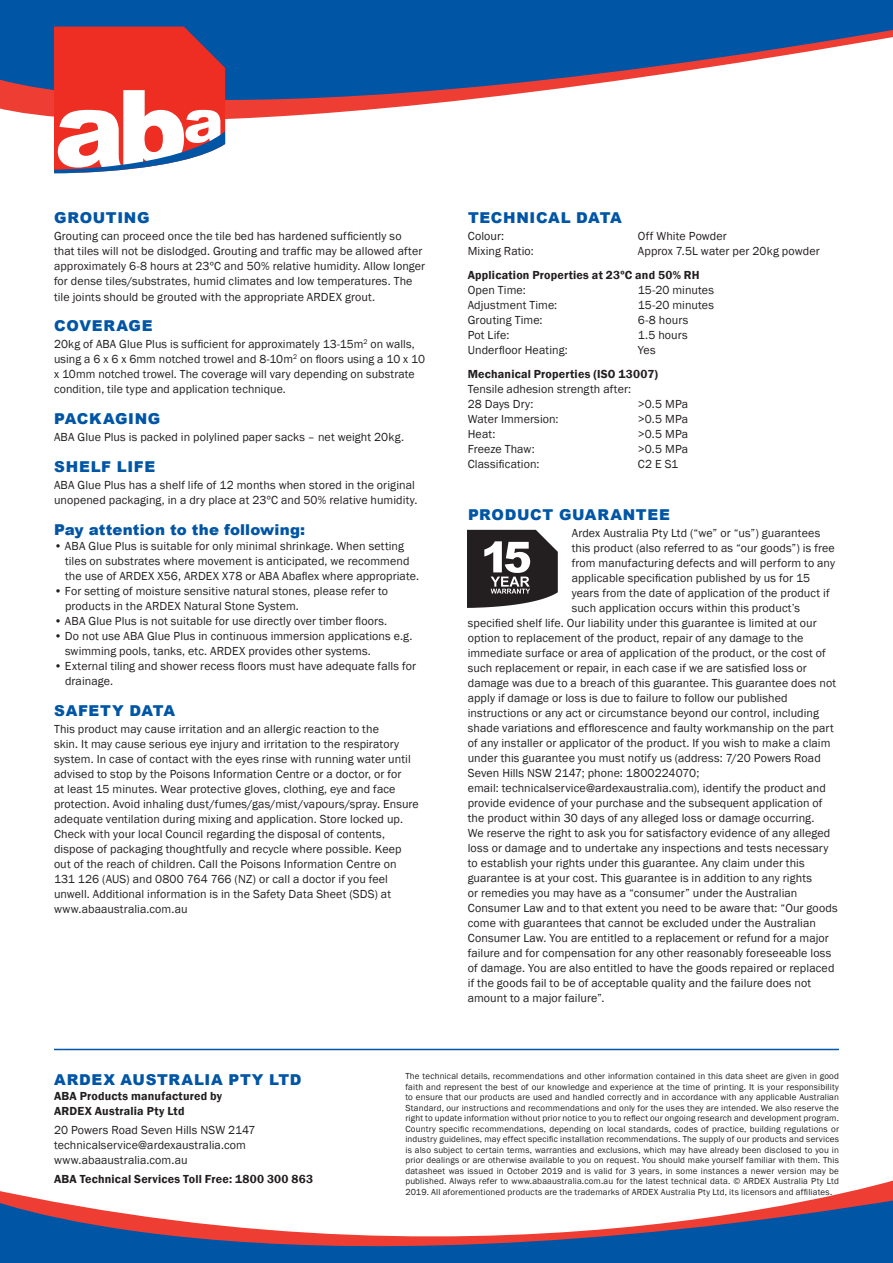
<style>
.page{position:relative;width:893px;height:1263px;background:#fff}
.page>*{position:absolute;margin:0;border:0;box-sizing:border-box;transform-origin:0 0}
.Subheader{font:900 15px "Arial";letter-spacing:.04em;color:#0155a5}
.Subheader-2{font:900 15px "Arial";letter-spacing:.01em;color:#0155a5}
.BODY{font:12px/15px "Franklin Gothic";letter-spacing:.01em;color:#231f20}
.Tech_Data{font:12px/15px "Franklin Gothic";letter-spacing:.01em;color:#231f20}
.BODY-2{font:600 12px/15px "Franklin Gothic";letter-spacing:.015em;color:#231f20}
.BODY-3{font:9px/10.5px "Franklin Gothic";letter-spacing:.02em;color:#231f20;text-align:justify}
.s1{font-weight:400}
</style>
<div class="page">
<svg style="left:468px;top:529px;width:90px;height:79px"></svg>
<svg style="left:0;top:1180px;width:893px;height:16px"></svg>
<svg style="left:0;top:0;width:893px;height:144px;fill:#0155a5"></svg>
<svg style="left:54px;top:27px;width:171px;height:146px"></svg>
<hr style="left:54px;top:1049px;width:785px;height:1px;background:#0155a5">
<svg style="left:0;top:1196px;width:893px;height:67px"></svg>
<p class="Subheader" style="left:54px;top:207px;width:97px">GROUTING</p>
<p class="BODY" style="left:54px;top:229px;width:373px">Grouting can proceed once the tile bed has hardened sufficiently so that tiles will not be dislodged. Grouting and traffic may be allowed after approximately 6-8 hours at 23ºC and 50% relative humidity. Allow longer for dense tiles/substrates, humid climates and low temperatures. The tile joints should be grouted with the appropriate ARDEX grout.</p>
<p class="Subheader" style="left:54px;top:315px;width:100px">COVERAGE</p>
<p class="BODY" style="left:54px;top:337px;width:373px">20kg of ABA Glue Plus is sufficient for approximately 13-15m<sup>2</sup> on walls, using a 6 x 6 x 6mm notched trowel and 8-10m<sup>2</sup> on floors using a 10 x 10 x 10mm notched trowel. The coverage will vary depending on substrate condition, tile type and application technique.</p>
<p class="Subheader" style="left:54px;top:408px;width:108px">PACKAGING</p>
<p class="BODY" style="left:54px;top:430px;width:352px">ABA Glue Plus is packed in polylined paper sacks – net weight 20kg.</p>
<p class="Subheader" style="left:54px;top:456px;width:102px">SHELF LIFE</p>
<p class="BODY" style="left:54px;top:478px;width:365px">ABA Glue Plus has a shelf life of 12 months when stored in the original unopened packaging, in a dry place at 23ºC and 50% relative humidity.</p>
<p class="Subheader-2" style="left:54px;top:519px;width:253px">Pay attention to the following:</p>
<p class="Tech_Data" style="left:65px;top:539px;width:356px;text-indent:-11px">• ABA Glue Plus is suitable for only minimal shrinkage. When setting tiles on substrates where movement is anticipated, we recommend the use of ARDEX X56, ARDEX X78 or ABA Abaflex where appropriate.</p>
<p class="Tech_Data" style="left:65px;top:584px;width:325px;text-indent:-11px">• For setting of moisture sensitive natural stones, please refer to products in the ARDEX Natural Stone System.</p>
<p class="Tech_Data" style="left:54px;top:614px;width:335px">• ABA Glue Plus is not suitable for use directly over timber floors.</p>
<p class="Tech_Data" style="left:65px;top:629px;width:349px;text-indent:-11px">• Do not use ABA Glue Plus in continuous immersion applications e.g. swimming pools, tanks, etc. ARDEX provides other systems.</p>
<p class="BODY" style="left:65px;top:659px;width:352px;text-indent:-11px">• External tiling and shower recess floors must have adequate falls for drainage.</p>
<p class="Subheader" style="left:54px;top:699px;width:122px">SAFETY DATA</p>
<p class="BODY" style="left:54px;top:722px;width:366px">This product may cause irritation and an allergic reaction to the<br>skin. It may cause serious eye injury and irritation to the respiratory system. In case of contact with the eyes rinse with running water until advised to stop by the Poisons Information Centre or a doctor, or for<br>at least 15 minutes. Wear protective gloves, clothing, eye and face protection. Avoid inhaling dust/fumes/gas/mist/vapours/spray. Ensure adequate ventilation during mixing and application. Store locked up.<br>Check with your local Council regarding the disposal of contents, dispose of packaging thoughtfully and recycle where possible. Keep out of the reach of children. Call the Poisons Information Centre on 131 126 (AUS) and 0800 764 766 (NZ) or call a doctor if you feel unwell. Additional information is in the Safety Data Sheet (SDS) at www.abaaustralia.com.au</p>
<p class="Subheader" style="left:468px;top:207px;width:155px">TECHNICAL DATA</p>
<p class="BODY" style="left:468px;top:229px;width:38px">Colour:</p>
<p class="BODY" style="left:638px;top:229px;width:90px">Off White Powder</p>
<p class="BODY" style="left:468px;top:244px;width:67px">Mixing Ratio:</p>
<p class="BODY" style="left:638px;top:244px;width:183px">Approx 7.5L water per 20kg powder</p>
<p class="BODY-2" style="left:468px;top:268px;width:233px">Application Properties at 23ºC and 50% RH<br><span class="s1">Open Time:</span></p>
<p class="BODY" style="left:638px;top:283px;width:78px">15-20 minutes</p>
<p class="BODY" style="left:468px;top:298px;width:91px">Adjustment Time:</p>
<p class="BODY" style="left:638px;top:298px;width:78px">15-20 minutes</p>
<p class="BODY" style="left:468px;top:313px;width:76px">Grouting Time:</p>
<p class="BODY" style="left:638px;top:313px;width:52px">6-8 hours</p>
<p class="BODY" style="left:468px;top:328px;width:43px">Pot Life:</p>
<p class="BODY" style="left:638px;top:328px;width:51px">1.5 hours</p>
<p class="BODY" style="left:468px;top:343px;width:102px">Underfloor Heating:</p>
<p class="BODY" style="left:638px;top:343px;width:19px">Yes</p>
<p class="BODY-2" style="left:468px;top:366px;width:192px">Mechanical Properties (ISO 13007)</p>
<p class="BODY" style="left:468px;top:381px;width:165px">Tensile adhesion strength after:<br>28 Days Dry:</p>
<p class="BODY" style="left:638px;top:396px;width:52px">&gt;0.5 MPa</p>
<p class="BODY" style="left:468px;top:411px;width:92px">Water Immersion:</p>
<p class="BODY" style="left:638px;top:411px;width:52px">&gt;0.5 MPa</p>
<p class="BODY" style="left:468px;top:426px;width:29px">Heat:</p>
<p class="BODY" style="left:638px;top:426px;width:52px">&gt;0.5 MPa</p>
<p class="BODY" style="left:468px;top:441px;width:68px">Freeze Thaw:</p>
<p class="BODY" style="left:638px;top:441px;width:52px">&gt;0.5 MPa</p>
<p class="BODY" style="left:468px;top:456px;width:73px">Classification:</p>
<p class="BODY" style="left:638px;top:456px;width:42px">C2 E S1</p>
<p class="Subheader" style="left:468px;top:503px;width:203px">PRODUCT GUARANTEE</p>
<p class="BODY" style="left:572px;top:526px;width:250px">Ardex Australia Pty Ltd (“we” or “us”) guarantees</p>
<p class="BODY" style="left:572px;top:541px;width:265px">this product (also referred to as “our goods”) is free</p>
<p class="BODY" style="left:572px;top:556px;width:265px">from manufacturing defects and will perform to any</p>
<p class="BODY" style="left:572px;top:571px;width:240px">applicable specification published by us for 15</p>
<p class="BODY" style="left:572px;top:586px;width:259px">years from the date of application of the product if</p>
<p class="BODY" style="left:572px;top:601px;width:230px">such application occurs within this product’s</p>
<p class="BODY" style="left:468px;top:616px;width:350px">specified shelf life. Our liability under this guarantee is limited at our</p>
<p class="BODY" style="left:468px;top:631px;width:337px">option to replacement of the product, repair of any damage to the</p>
<p class="BODY" style="left:468px;top:646px;width:360px">immediate surface or area of application of the product, or the cost of</p>
<p class="BODY" style="left:468px;top:661px;width:341px">such replacement or repair, in each case if we are satisfied loss or</p>
<p class="BODY" style="left:468px;top:676px;width:370px">damage was due to a breach of this guarantee. This guarantee does not</p>
<p class="BODY" style="left:468px;top:691px;width:321px">apply if damage or loss is due to failure to follow our published</p>
<p class="BODY" style="left:468px;top:706px;width:353px">instructions or any act or circumstance beyond our control, including</p>
<p class="BODY" style="left:468px;top:721px;width:367px">shade variations and efflorescence and faulty workmanship on the part</p>
<p class="BODY" style="left:468px;top:736px;width:364px">of any installer or applicator of the product. If you wish to make a claim</p>
<p class="BODY" style="left:468px;top:751px;width:355px">under this guarantee you must notify us (address: 7/20 Powers Road</p>
<p class="BODY" style="left:468px;top:766px;width:233px">Seven Hills NSW 2147; phone: 1800224070;</p>
<p class="BODY" style="left:468px;top:781px;width:371px">email: technicalservice@ardexaustralia.com), identify the product and provide evidence of your purchase and the subsequent application of the product within 30 days of any alleged loss or damage occurring.<br>We reserve the right to ask you for satisfactory evidence of any alleged loss or damage and to undertake any inspections and tests necessary to establish your rights under this guarantee. Any claim under this guarantee is at your cost. This guarantee is in addition to any rights<br>or remedies you may have as a “consumer” under the Australian Consumer Law and to that extent you need to be aware that: “Our goods come with guarantees that cannot be excluded under the Australian Consumer Law. You are entitled to a replacement or refund for a major failure and for compensation for any other reasonably foreseeable loss of damage. You are also entitled to have the goods repaired or replaced if the goods fail to be of acceptable quality and the failure does not amount to a major failure”.</p>
<p class="Subheader" style="left:54px;top:1068px;width:249px">ARDEX AUSTRALIA PTY LTD</p>
<p class="BODY-2" style="left:54px;top:1088px;width:170px">ABA Products manufactured by<br>ARDEX Australia Pty Ltd</p>
<p class="BODY" style="left:54px;top:1122px;width:203px">20 Powers Road Seven Hills NSW 2147 technicalservice@ardexaustralia.com www.abaaustralia.com.au</p>
<p class="BODY-2" style="left:54px;top:1172px;width:261px">ABA Technical Services Toll Free: 1800 300 863</p>
<p class="BODY-3" style="left:405px;top:1071px;width:435px">The technical details, recommendations and other information contained in this data sheet are given in good faith and represent the best of our knowledge and experience at the time of printing. It is your responsibility to ensure that our products are used and handled correctly and in accordance with any applicable Australian Standard, our instructions and recommendations and only for the uses they are intended. We also reserve the right to update information without prior notice to you to reflect our ongoing research and development program.<br>Country specific recommendations, depending on local standards, codes of practice, building regulations or industry guidelines, may effect specific installation recommendations. The supply of our products and services is also subject to certain terms, warranties and exclusions, which may have already been disclosed to you in prior dealings or are otherwise available to you on request. You should make yourself familiar with them. This datasheet was issued in October 2019 and is valid for 3 years, in some instances a newer version may be published. Always refer to www.abaaustralia.com.au for the latest technical data. © ARDEX Australia Pty Ltd 2019. All aforementioned products are the trademarks of ARDEX Australia Pty Ltd, its licensors and affiliates.</p>
</div>
